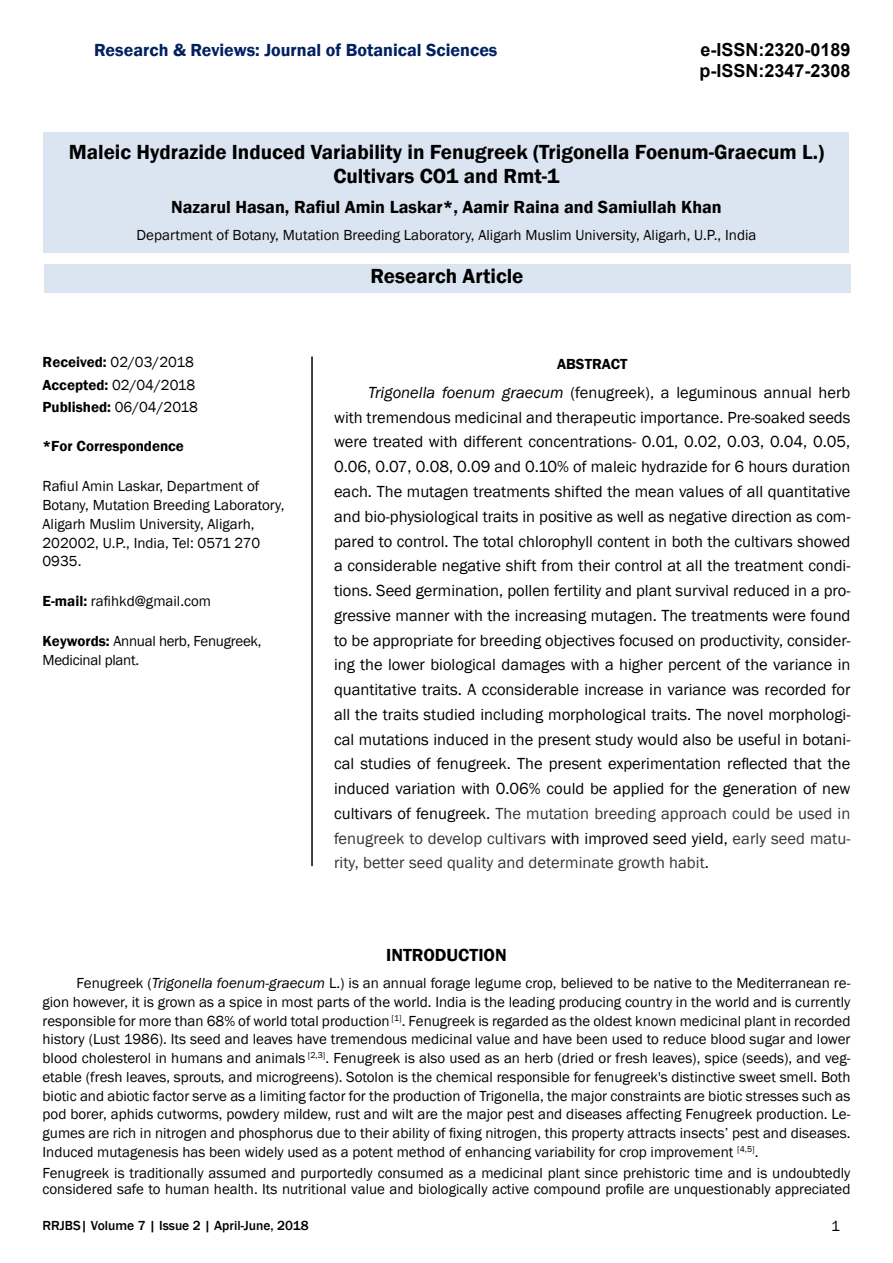
<style>
.page{position:relative;width:893px;height:1263px;background:#fff}
.page>*{position:absolute;margin:0;border:0;box-sizing:border-box;transform-origin:0 0}
.t1{font:600 21px/24px "Franklin Gothic";color:#000;text-align:center}
.t2{font:600 18px "Franklin Gothic";color:#000}
.t3{font:600 18px "Franklin Gothic";color:#002060}
.t4{font:700 18px/21px "Arial";color:#000}
.t5{font:16.5px/24.8px "Franklin Gothic";letter-spacing:.005em;color:#000;text-align:justify}
.t6{font:15px/18.8px "Franklin Gothic";color:#000}
.t7{font:15px/18.8px "Franklin Gothic";letter-spacing:-.02em;color:#000}
.t8{font:600 15px "Franklin Gothic";color:#000}
.t9{font:500 13.5px "Franklin Gothic";color:#000}
.s1{font-weight:600}
.s2{font-style:italic}
.s3{color:#333}
</style>
<div class="page">
<div style="left:44px;top:132px;width:805px;height:121px;background:#dbe5f1"></div>
<div style="left:44px;top:264px;width:806px;height:29px;background:#dbe5f1"></div>
<hr style="left:311px;top:356px;width:2px;height:510px;background:#000">
<p class="t3" style="left:94px;top:38px;width:405px">Research &amp; Reviews: Journal of Botanical Sciences</p>
<p class="t4" style="left:699px;top:39px;width:153px">e-ISSN:2320-0189 p-ISSN:2347-2308</p>
<h1 class="t1" style="left:69px;top:141px;width:757px">Maleic Hydrazide Induced Variability in Fenugreek (Trigonella Foenum-Graecum L.)<br>Cultivars CO1 and Rmt-1</h1>
<p class="t2" style="left:171px;top:196px;width:552px">Nazarul Hasan, Rafiul Amin Laskar*, Aamir Raina and Samiullah Khan</p>
<p class="t6" style="left:137px;top:226px;width:621px">Department of Botany, Mutation Breeding Laboratory, Aligarh Muslim University, Aligarh, U.P., India</p>
<h1 class="t1" style="left:370px;top:265px;width:155px">Research Article</h1>
<p class="t6" style="left:43px;top:351px;width:157px;line-height:22.5px"><span class="s1">Received:</span> 02/03/2018<br><span class="s1">Accepted:</span> 02/04/2018<br><span class="s1">Published:</span> 06/04/2018</p>
<p class="t8" style="left:43px;top:437px;width:143px">*For Correspondence</p>
<p class="t6" style="left:43px;top:477px;width:244px">Rafiul Amin Laskar, Department of<br>Botany, Mutation Breeding Laboratory,<br>Aligarh Muslim University, Aligarh,<br>202002, U.P., India, Tel: 0571 270<br>0935.</p>
<p class="t6" style="left:43px;top:592px;width:170px"><span class="s1">E-mail:</span> rafihkd@gmail.com</p>
<p class="t7" style="left:43px;top:632px;width:221px"><span class="s1">Keywords:</span> Annual herb, Fenugreek,<br>Medicinal plant.</p>
<p class="t8" style="left:557px;top:355px;width:72px">ABSTRACT</p>
<p class="t5" style="left:334px;top:380px;width:518px;text-indent:34px"><span class="s2">Trigonella foenum graecum</span> (fenugreek), a leguminous annual herb with tremendous medicinal and therapeutic importance. Pre-soaked seeds were treated with different concentrations- 0.01, 0.02, 0.03, 0.04, 0.05, 0.06, 0.07, 0.08, 0.09 and 0.10% of maleic hydrazide for 6 hours duration each. The mutagen treatments shifted the mean values of all quantitative and bio-physiological traits in positive as well as negative direction as com&shy;pared to control. The total chlorophyll content in both the cultivars showed a considerable negative shift from their control at all the treatment condi&shy;tions. Seed germination, pollen fertility and plant survival reduced in a pro&shy;gressive manner with the increasing mutagen. The treatments were found to be appropriate for breeding objectives focused on productivity, consider&shy;ing the lower biological damages with a higher percent of the variance in quantitative traits. A cconsiderable increase in variance was recorded for all the traits studied including morphological traits. The novel morphologi&shy;cal mutations induced in the present study would also be useful in botani&shy;cal studies of fenugreek. The present experimentation reflected that the induced variation with 0.06% could be applied for the generation of new cultivars of fenugreek. <span class="s3">The mutation breeding approach could be used in fenugreek to develop cultivars</span> with improved seed yield, <span class="s3">early seed matu&shy;rity, better seed quality and determinate growth habit</span>.</p>
<p class="t2" style="left:386px;top:944px;width:122px">INTRODUCTION</p>
<p class="t6" style="left:43px;top:974px;width:809px;text-align:justify;text-indent:34px">Fenugreek (<span class="s2">Trigonella foenum-graecum</span> L.) is an annual forage legume crop, believed to be native to the Mediterranean re&shy;gion however, it is grown as a spice in most parts of the world. India is the leading producing country in the world and is currently responsible for more than 68% of world total production <sup>[1]</sup>. Fenugreek is regarded as the oldest known medicinal plant in recorded history (Lust 1986). Its seed and leaves have tremendous medicinal value and have been used to reduce blood sugar and lower blood cholesterol in humans and animals <sup>[2,3]</sup>. Fenugreek is also used as an herb (dried or fresh leaves), spice (seeds), and veg&shy;etable (fresh leaves, sprouts, and microgreens). Sotolon is the chemical responsible for fenugreek's distinctive sweet smell. Both biotic and abiotic factor serve as a limiting factor for the production of Trigonella, the major constraints are biotic stresses such as pod borer, aphids cutworms, powdery mildew, rust and wilt are the major pest and diseases affecting Fenugreek production. Le&shy;gumes are rich in nitrogen and phosphorus due to their ability of fixing nitrogen, this property attracts insects’ pest and diseases.<br>Induced mutagenesis has been widely used as a potent method of enhancing variability for crop improvement <sup>[4,5]</sup>.</p>
<p class="t6" style="left:43px;top:1165px;width:809px;line-height:16.5px">Fenugreek is traditionally assumed and purportedly consumed as a medicinal plant since prehistoric time and is undoubtedly considered safe to human health. Its nutritional value and biologically active compound profile are unquestionably appreciated</p>
<p class="t9" style="left:43px;top:1217px;width:268px">RRJBS| Volume 7 | Issue 2 | April-June, 2018</p>
<p class="t6" style="left:831px;top:1217px;width:10px">1</p>
</div>
